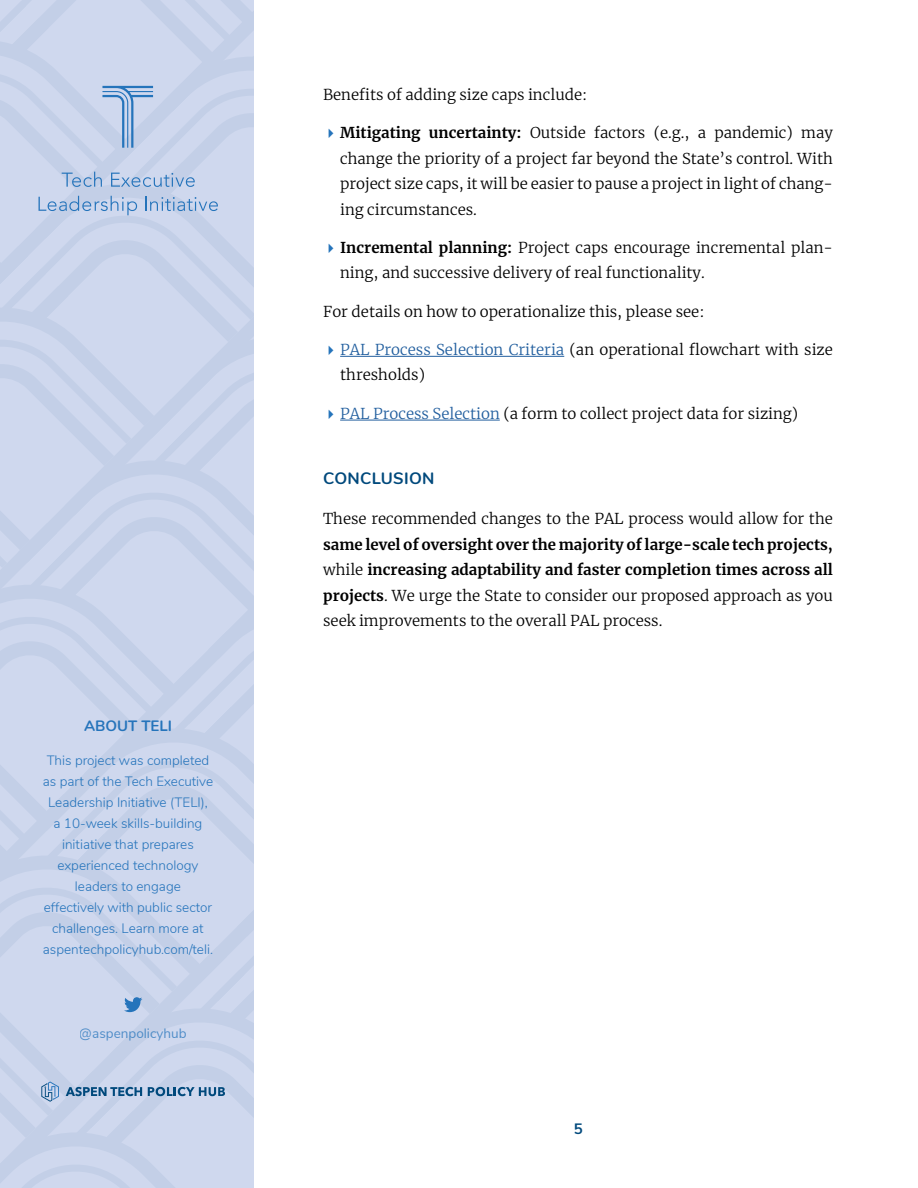
<style>
.page{position:relative;width:918px;height:1188px;background:#fff}
.page>*{position:absolute;margin:0;border:0;box-sizing:border-box;transform-origin:0 0}
.t1{font:700 16.5px "Nunito";letter-spacing:.02em;color:#00497c}
.t2{font:300 15px/25.5px "Merriweather";color:#000}
.t3{font:700 15px/25.5px "Merriweather";color:#000;text-align:justify}
.t4{font:700 15px "Nunito";color:#2574bb}
.t5{font:700 15px "Nunito Sans";color:#00497c}
.t6{font:300 13.5px/21px "Nunito";color:#2574bb;text-align:center}
.t7{font:13.5px "Nunito Sans";color:#2574bb}
.s1{font-weight:700}
.s2{color:#215e9e}
.s3{font-weight:300}
</style>
<div class="page">
<hr style="left:340px;top:356px;width:224px;height:1px;background:#215e9e">
<hr style="left:340px;top:420px;width:160px;height:1px;background:#215e9e">
<svg style="left:0;top:0;width:254px;height:1188px;background:#c9d4eb"></svg>
<p class="t4" style="left:84px;top:715px;width:89px">ABOUT TELI</p>
<p class="t6" style="left:43px;top:749px;width:172px">This project was completed as part of the Tech Executive<br>Leadership Initiative (TELI),<br>a 10-week skills-building initiative that prepares experienced technology leaders to engage<br>effectively with public sector challenges. Learn more at aspentechpolicyhub.com/teli.</p>
<p class="t7" style="left:80px;top:1023px;width:108px">@aspenpolicyhub</p>
<p class="t2" style="left:323px;top:81px;width:266px">Benefits of adding size caps include:</p>
<p class="t2" style="left:340px;top:119px;width:494px;text-align:justify"><span class="s1">Mitigating uncertainty:</span> Outside factors (e.g., a pandemic) may change the priority of a project far beyond the State’s control. With project size caps, it will be easier to pause a project in light of chang&shy;ing circumstances.</p>
<p class="t2" style="left:340px;top:234px;width:494px"><span class="s1">Incremental planning:</span> Project caps encourage incremental plan&shy;ning, and successive delivery of real functionality.</p>
<p class="t2" style="left:323px;top:298px;width:383px">For details on how to operationalize this, please see:</p>
<p class="t2" style="left:340px;top:336px;width:494px"><span class="s2">PAL Process Selection Criteria</span> (an operational flowchart with size thresholds)</p>
<p class="t2" style="left:340px;top:400px;width:460px"><span class="s2">PAL Process Selection</span> (a form to collect project data for sizing)</p>
<p class="t1" style="left:323px;top:466px;width:113px">CONCLUSION</p>
<p class="t2" style="left:323px;top:506px;width:511px">These recommended changes to the PAL process would allow for the</p>
<p class="t3" style="left:323px;top:531px;width:511px">same level of oversight over the majority of large-scale tech projects, <span class="s3">while</span> increasing adaptability and faster completion times across all projects<span class="s3">. We urge the State to consider our proposed approach as you seek improvements to the overall PAL process.</span></p>
<p class="t5" style="left:574px;top:1118px;width:10px">5</p>
</div>
